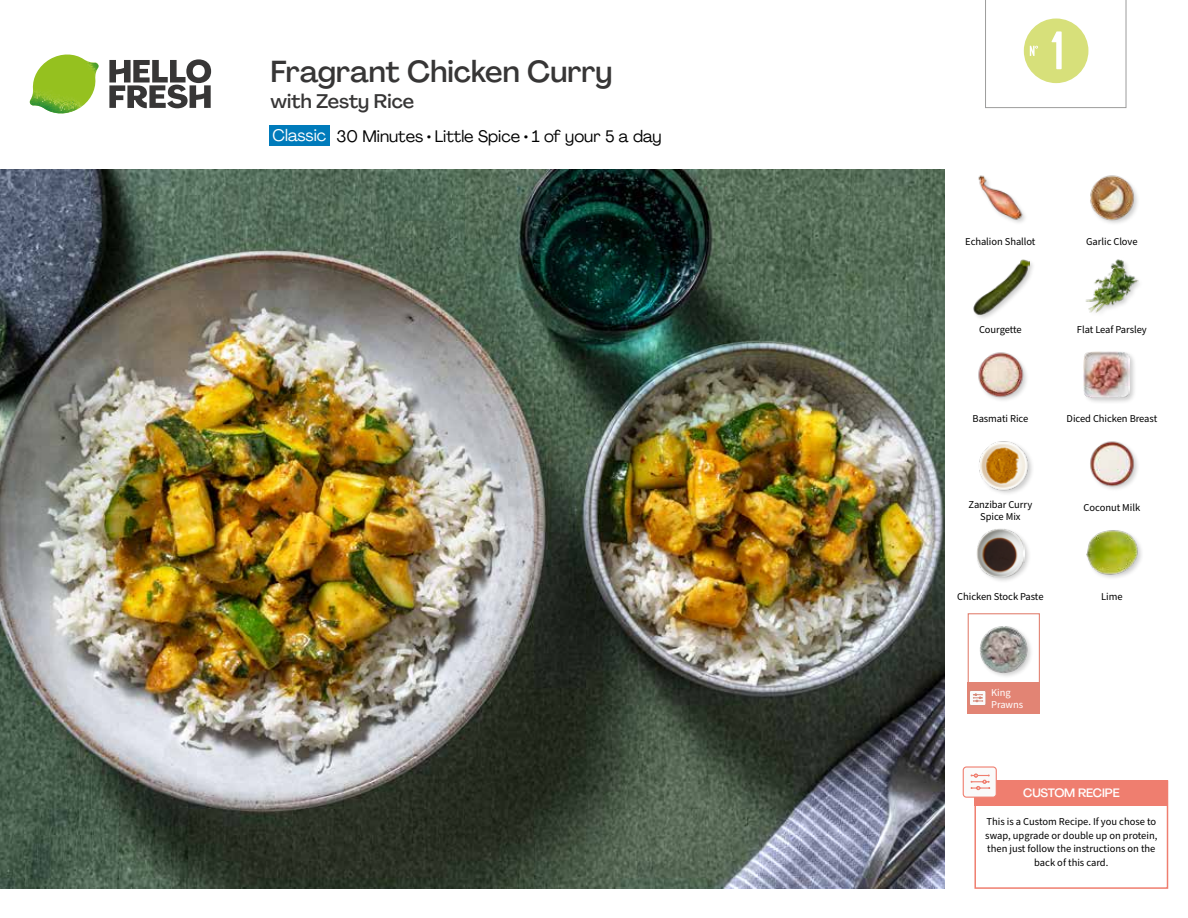
<style>
.page{position:relative;width:1188px;height:918px;background:#fff}
.page>*{position:absolute;margin:0;border:0;box-sizing:border-box;transform-origin:0 0}
.t1{font:54px "Kapra";color:#fff}
.t2{font:500 30px "Agrandir";letter-spacing:-.005em;color:#373636}
.t3{font:500 19.5px "Agrandir";color:#373636}
.t4{font:16.5px "Agrandir";color:#000}
.t5{font:16.5px "Agrandir";color:#fff}
.t6{font:500 12px "Agrandir";letter-spacing:-.01em;color:#fff}
.t7{font:10.5px/13.5px "Source Sans Pro";letter-spacing:-.005em;color:#000;text-align:center}
.t8{font:10.5px/12px "Source Sans Pro";letter-spacing:-.005em;color:#fff}
</style>
<div class="page">
<svg style="left:109px;top:59px;width:102px;height:49px"></svg>
<img style="left:30px;top:55px;width:69px;height:59px">
<img style="left:0;top:170px;width:945px;height:718px">
<div style="left:974px;top:780px;width:194px;height:109px;border:2px solid #ef7e6f"></div>
<div style="left:974px;top:780px;width:194px;height:26px;background:#ef7e6f"></div>
<div style="left:963px;top:767px;width:33px;height:30px;background:#fafafa;border-radius:3px"></div>
<div style="left:963px;top:766px;width:34px;height:32px;border:1px solid #ef7e6f;border-radius:3px"></div>
<svg style="left:971px;top:773px;width:19px;height:17px"></svg>
<div style="left:269px;top:126px;width:60px;height:20px;background:#007bbb"></div>
<div style="left:968px;top:613px;width:72px;height:72px;border:1px solid #e28474"></div>
<div style="left:968px;top:682px;width:72px;height:32px;background:#e28474"></div>
<div style="left:969px;top:690px;width:17px;height:16px;background:#fafafa;border-radius:2px"></div>
<div style="left:969px;top:690px;width:17px;height:16px;border:1px solid #d68878;border-radius:2px"></div>
<svg style="left:973px;top:694px;width:10px;height:8px"></svg>
<img style="left:980px;top:626px;width:51px;height:50px">
<div style="left:975px;top:528px;width:56px;height:56px;background:#000;opacity:.2"></div>
<img style="left:976px;top:529px;width:49px;height:48px">
<img style="left:1086px;top:530px;width:55px;height:48px">
<img style="left:978px;top:352px;width:49px;height:48px">
<img style="left:979px;top:441px;width:53px;height:53px">
<img style="left:1090px;top:441px;width:48px;height:48px">
<div style="left:1082px;top:350px;width:55px;height:55px;background:#000;opacity:.2"></div>
<img style="left:1083px;top:351px;width:47px;height:47px">
<img style="left:978px;top:175px;width:47px;height:48px">
<div style="left:973px;top:259px;width:63px;height:62px;background:#000;opacity:.2"></div>
<img style="left:973px;top:259px;width:56px;height:56px">
<img style="left:1085px;top:259px;width:54px;height:54px">
<img style="left:1090px;top:175px;width:48px;height:49px">
<svg style="left:985px;top:0;width:141px;height:108px"></svg>
<h2 class="t2" style="left:271px;top:53px;width:343px">Fragrant Chicken Curry</h2>
<h3 class="t3" style="left:271px;top:89px;width:145px">with Zesty Rice</h3>
<h3 class="t5" style="left:272px;top:125px;width:55px">Classic</h3>
<h3 class="t4" style="left:337px;top:126px;width:326px">30 Minutes • Little Spice • 1 of your 5 a day</h3>
<h1 class="t1" style="left:1051px;top:19px;width:15px">1</h1>
<p class="t7" style="left:965px;top:235px;width:72px">Echalion Shallot</p>
<p class="t7" style="left:1086px;top:235px;width:53px">Garlic Clove</p>
<p class="t7" style="left:979px;top:323px;width:44px">Courgette</p>
<p class="t7" style="left:1077px;top:323px;width:71px">Flat Leaf Parsley</p>
<p class="t7" style="left:973px;top:412px;width:57px">Basmati Rice</p>
<p class="t7" style="left:1067px;top:412px;width:92px">Diced Chicken Breast</p>
<p class="t7" style="left:969px;top:499px;width:65px;line-height:12px">Zanzibar Curry<br>Spice Mix</p>
<p class="t7" style="left:1084px;top:501px;width:58px">Coconut Milk</p>
<p class="t7" style="left:957px;top:590px;width:88px">Chicken Stock Paste</p>
<p class="t7" style="left:1101px;top:590px;width:23px">Lime</p>
<p class="t8" style="left:991px;top:687px;width:34px">King<br>Prawns</p>
<p class="t6" style="left:1023px;top:785px;width:98px">CUSTOM RECIPE</p>
<p class="t7" style="left:985px;top:815px;width:174px">This is a Custom Recipe. If you chose to swap, upgrade or double up on protein, then just follow the instructions on the back of this card.</p>
</div>
